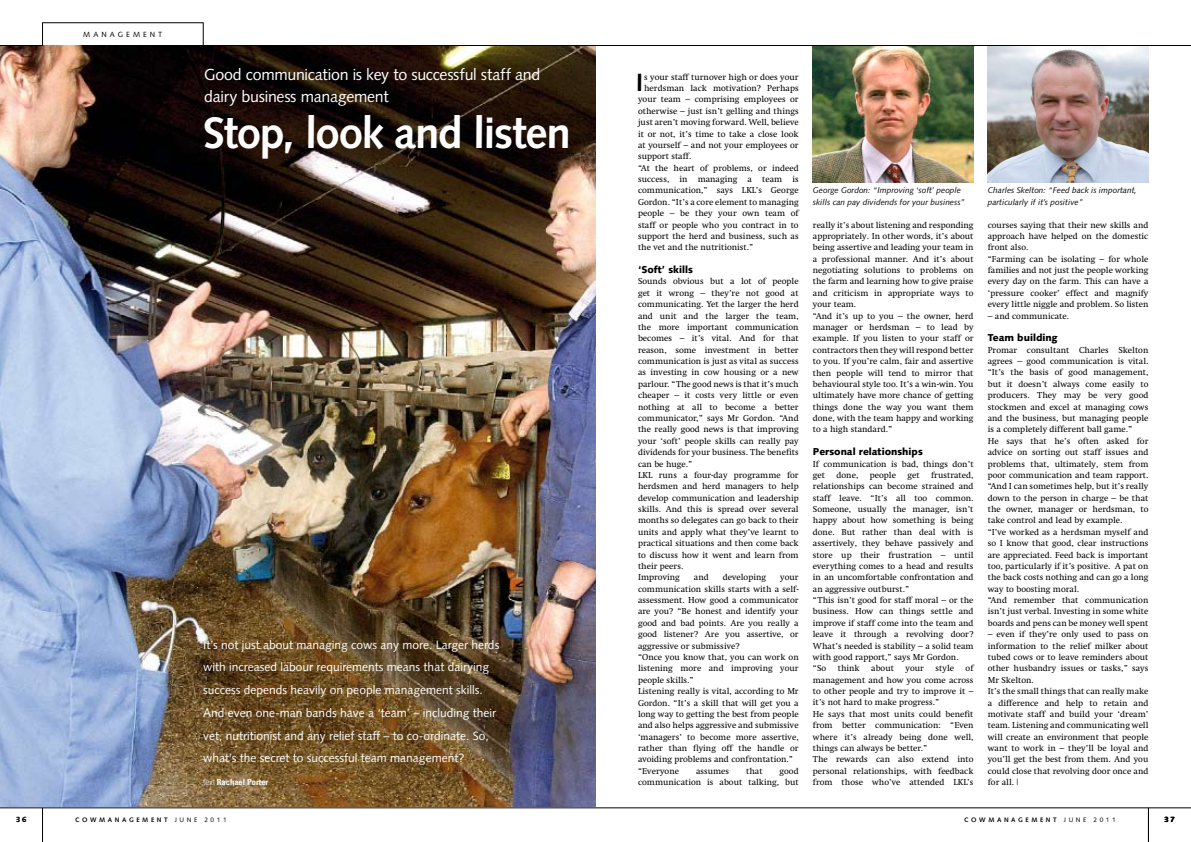
<style>
.page{position:relative;width:1191px;height:842px;background:#fff}
.page>*{position:absolute;margin:0;border:0;box-sizing:border-box;transform-origin:0 0}
.t1{font:700 44px "Syntax LT Pro";letter-spacing:-.04em;color:#fff}
.t2{font:700 24.9px "Syntax LT Pro";color:#000}
.t3{font:16px/22.8px "Syntax LT Pro";letter-spacing:-.015em;color:#fff}
.t4{font:12px/22.8px "Syntax LT Pro";color:#fff}
.t5{font:900 10px "Syntax LT Pro";color:#000}
.t6{font:8.8px/11.4px "Swift LT Pro";color:#000}
.t7{font:8.5px "Univers Com 67 Bold Cond";color:#fff}
.t8{font:italic 8.3px/11.4px "Syntax LT Pro";color:#000}
.t9{font:7.5px "Syntax LT Pro";letter-spacing:.4em;color:#000}
.t10{font:900 7.5px "Syntax LT Pro";color:#000}
.t11{font:700 6.5px "Syntax LT Pro";letter-spacing:.4em;color:#000}
.t12{font:6.5px "Syntax LT Pro";letter-spacing:.4em;color:#000}
.s1{font-family:"Univers Com 47 Light Cond"}
.s2{font-family:"Univers LT Pro 45";font-weight:300}
.s3{font-weight:700}
.s4{font-weight:400}
</style>
<div class="page">
<img style="left:0;top:46px;width:595px;height:761px">
<img style="left:813px;top:46px;width:160px;height:136px">
<img style="left:987px;top:46px;width:161px;height:136px">
<svg style="left:0;top:22px;width:1191px;height:24px"></svg>
<svg style="left:0;top:807px;width:1191px;height:35px"></svg>
<hr style="left:42px;top:808px;width:1px;height:34px;background:#000">
<hr style="left:1148px;top:808px;width:1px;height:34px;background:#000">
<p class="t9" style="left:83px;top:30px;width:81px">MANAGEMENT</p>
<h3 class="t3" style="left:204px;top:63px;width:338px">Good communication is key to successful staff and dairy business management</h3>
<h1 class="t1" style="left:203px;top:107px;width:369px">STOP, LOOK AND LISTEN</h1>
<p class="t4" style="left:203px;top:633px;width:298px">It’s not just about managing cows any more. Larger herds with increased labour requirements means that dairying success depends heavily on people management skills.<br>And even one-man bands have a ‘team’ – including their vet, nutritionist and any relief staff – to co-ordinate. So, what’s the secret to successful team management?</p>
<p class="t7" style="left:203px;top:777px;width:67px"><span class="s1">text</span> Rachael Porter</p>
<h2 class="t2" style="left:636px;top:68px;width:8px">I</h2>
<p class="t6" style="left:644px;top:71px;width:156px">s your staff turnover high or does your</p>
<p class="t6" style="left:644px;top:82px;width:156px">herdsman lack motivation? Perhaps</p>
<p class="t6" style="left:638px;top:94px;width:162px">your team – comprising employees or</p>
<p class="t6" style="left:638px;top:105px;width:162px">otherwise – just isn’t gelling and things</p>
<p class="t6" style="left:638px;top:116px;width:162px">just aren’t moving forward. Well, believe</p>
<p class="t6" style="left:638px;top:128px;width:162px">it or not, it’s time to take a close look</p>
<p class="t6" style="left:638px;top:139px;width:162px">at yourself – and not your employees or</p>
<p class="t6" style="left:638px;top:151px;width:55px">support staff.</p>
<p class="t6" style="left:638px;top:162px;width:162px">“At the heart of problems, or indeed</p>
<p class="t6" style="left:638px;top:173px;width:162px">success, in managing a team is</p>
<p class="t6" style="left:638px;top:185px;width:162px">communication,” says LKL’s George</p>
<p class="t6" style="left:638px;top:196px;width:162px">Gordon. “It’s a core element to managing</p>
<p class="t6" style="left:638px;top:207px;width:162px">people – be they your own team of</p>
<p class="t6" style="left:638px;top:219px;width:162px">staff or people who you contract in to</p>
<p class="t6" style="left:638px;top:230px;width:162px">support the herd and business, such as</p>
<p class="t6" style="left:638px;top:242px;width:117px">the vet and the nutritionist.”</p>
<p class="t5" style="left:638px;top:264px;width:56px">‘Soft’ skills</p>
<p class="t6" style="left:638px;top:276px;width:162px">Sounds obvious but a lot of people get it wrong – they’re not good at communicating. Yet the larger the herd and unit and the larger the team, the more important communication becomes – it’s vital. And for that reason, some investment in better communication is just as vital as success as investing in cow housing or a new parlour. “The good news is that it’s much cheaper – it costs very little or even nothing at all to become a better communicator,” says Mr Gordon. “And the really good news is that improving your ‘soft’ people skills can really pay dividends for your business. The benefits can be huge.”<br>LKL runs a four-day programme for herdsmen and herd managers to help develop communication and leadership skills. And this is spread over several months so delegates can go back to their units and apply what they’ve learnt to practical situations and then come back to discuss how it went and learn from their peers.<br>Improving</p>
<p class="t6" style="left:694px;top:572px;width:16px">and</p>
<p class="t6" style="left:723px;top:572px;width:45px">developing</p>
<p class="t6" style="left:638px;top:572px;width:162px;text-indent:142px">your communication skills starts with a self&shy;assessment. How good a communicator are you? “Be honest and identify your good and bad points. Are you really a good listener? Are you assertive, or aggressive or submissive?<br>“Once you know that, you can work on listening more and improving your people skills.”<br>Listening really is vital, according to Mr<br>Gordon. “It’s a skill that will get you a long way to getting the best from people and also helps aggressive and submissive ‘managers’ to become more assertive, rather than flying off the handle or avoiding problems and confrontation.” “Everyone</p>
<p class="t6" style="left:638px;top:765px;width:162px;text-align:right">good<br>communication is about talking, but</p>
<p class="t6" style="left:696px;top:765px;width:35px">assumes</p>
<p class="t6" style="left:746px;top:765px;width:18px">that</p>
<p class="t8" style="left:813px;top:185px;width:154px">George Gordon: “Improving ‘soft’ people skills can pay dividends for your business”</p>
<p class="t8" style="left:987px;top:185px;width:150px">Charles Skelton: “Feed back is important, particularly if it’s positive”</p>
<p class="t6" style="left:813px;top:219px;width:162px">really it’s about listening and responding appropriately. In other words, it’s about being assertive and leading your team in a professional manner. And it’s about negotiating solutions to problems on the farm and learning how to give praise and criticism in appropriate ways to your team.<br>“And it’s up to you – the owner, herd manager or herdsman – to lead by example. If you listen to your staff or contractors then they will respond better to you. If you’re calm, fair and assertive then people will tend to mirror that behavioural style too. It’s a win-win. You ultimately have more chance of getting things done the way you want them done, with the team happy and working to a high standard.”</p>
<p class="t5" style="left:813px;top:446px;width:111px">Personal relationships</p>
<p class="t6" style="left:813px;top:458px;width:162px">If communication is bad, things don’t get</p>
<p class="t6" style="left:813px;top:469px;width:162px;text-indent:118px">frustrated, relationships can become strained and staff leave. “It’s all too common.<br>Someone, usually the manager, isn’t happy about how something is being done. But rather than deal with is assertively, they behave passively and store up their frustration – until everything comes to a head and results in an uncomfortable confrontation and an aggressive outburst.”<br>“This isn’t good for staff moral – or the business. How can things settle and improve if staff come into the team and leave it through a revolving door?<br>What’s needed is stability – a solid team with good rapport,” says Mr Gordon. “So</p>
<p class="t6" style="left:836px;top:469px;width:23px">done,</p>
<p class="t6" style="left:870px;top:469px;width:28px">people</p>
<p class="t6" style="left:907px;top:469px;width:14px">get</p>
<p class="t6" style="left:813px;top:663px;width:162px;text-indent:153px">of management and how you come across to other people and try to improve it – it’s not hard to make progress.”<br>He says that most units could benefit from better communication: “Even where it’s already being done well, things can always be better.”<br>The rewards can also extend into personal relationships, with feedback from those who’ve attended LKL’s</p>
<p class="t6" style="left:837px;top:663px;width:23px">think</p>
<p class="t6" style="left:871px;top:663px;width:24px">about</p>
<p class="t6" style="left:905px;top:663px;width:20px">your</p>
<p class="t6" style="left:935px;top:663px;width:20px">style</p>
<p class="t6" style="left:987px;top:219px;width:162px">courses saying that their new skills and approach have helped on the domestic front also.<br>“Farming can be isolating – for whole families and not just the people working every day on the farm. This can have a ‘pressure cooker’ effect and magnify every little niggle and problem. So listen</p>
<p class="t6" style="left:987px;top:310px;width:83px">– and communicate.</p>
<p class="t5" style="left:987px;top:332px;width:71px">Team building</p>
<p class="t6" style="left:987px;top:344px;width:162px">Promar consultant Charles Skelton agrees – good communication is vital. “It’s the basis of good management, but it doesn’t always come easily to producers. They may be very good stockmen and excel at managing cows and the business, but managing people is a completely different ball game.”<br>He says that he’s often asked for advice on sorting out staff issues and problems that, ultimately, stem from poor communication and team rapport. “And I can sometimes help, but it’s really down to the person in charge – be that the owner, manager or herdsman, to take control and lead by example.<br>“I’ve worked as a herdsman myself and so I know that good, clear instructions are appreciated. Feed back is important too, particularly if it’s positive. A pat on the back costs nothing and can go a long way to boosting moral.<br>“And remember that communication isn’t just verbal. Investing in some white boards and pens can be money well spent</p>
<p class="t6" style="left:987px;top:628px;width:162px">– even if they’re only used to pass on information to the relief milker about tubed cows or to leave reminders about other husbandry issues or tasks,” says Mr Skelton.<br>It’s the small things that can really make a difference and help to retain and motivate staff and build your ‘dream’ team. Listening and communicating well will create an environment that people want to work in – they’ll be loyal and you’ll get the best from them. And you could close that revolving door once and for all. <span class="s2">l</span></p>
<p class="t10" style="left:16px;top:815px;width:12px">36</p>
<p class="t11" style="left:59px;top:816px;width:94px">COWMANAGEMENT</p>
<p class="t12" style="left:1047px;top:815px;width:6px">se</p>
<p class="t12" style="left:1064px;top:815px;width:11px">j u</p>
<p class="t12" style="left:1092px;top:815px;width:41px">e r 2009</p>
<p class="t10" style="left:1164px;top:815px;width:12px">37</p>
<p class="t12" style="left:96px;top:815px;width:28px"><span class="s3">LT</span> jan</p>
<p class="t12" style="left:131px;top:815px;width:23px">ua ri</p>
<p class="t12" style="left:160px;top:815px;width:46px">1/2 2009</p>
<p class="t11" style="left:59px;top:816px;width:169px">VEETEE COWMANAGEMENT<span class="s4">ptemneb 2011</span></p>
<p class="t12" style="left:159px;top:815px;width:6px">se</p>
<p class="t12" style="left:175px;top:815px;width:11px">j u</p>
<p class="t12" style="left:204px;top:815px;width:41px">e r 2009</p>
<p class="t11" style="left:948px;top:816px;width:94px">COWMANAGEMENT</p>
<p class="t11" style="left:964px;top:816px;width:153px">COWMANAGEMENT<span class="s4">ptemneb 2011</span></p>
</div>
